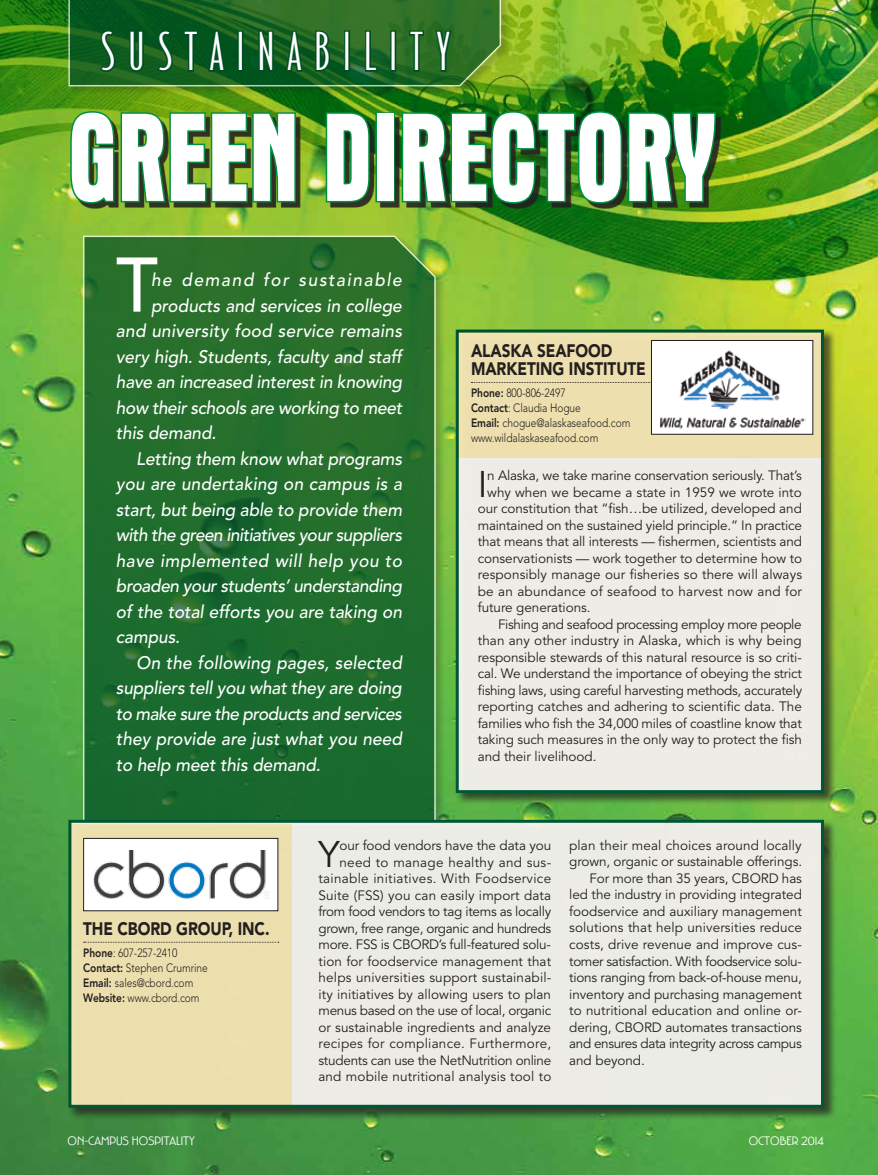
<style>
.page{position:relative;width:878px;height:1175px;background:#fff}
.page>*{position:absolute;margin:0;border:0;box-sizing:border-box;transform-origin:0 0}
.t1{font:700 condensed 127.5px "Aurora BT";letter-spacing:-.005em;color:#fff;scale:.85 1}
.t2{font:500 76.5px "Avenir";color:#fff;scale:.96 1}
.t3{font:300 49.5px "Bodega Sans";letter-spacing:.27em;color:#fff}
.t4{font:36.75px "Avenir";color:#231f20}
.t5{font:italic 500 18px "Avenir";letter-spacing:-.005em;color:#fff;scale:.96 1}
.t6{font:italic 500 18px "Avenir";letter-spacing:-.03em;color:#fff;scale:.96 1}
.t7{font:900 18px/18px "Avenir";letter-spacing:-.005em;color:#231f20;scale:.85 1}
.t8{font:italic 500 18px "Avenir";letter-spacing:-.025em;color:#fff;scale:.96 1}
.t9{font:italic 500 18px "Avenir";letter-spacing:.015em;color:#fff;scale:.96 1}
.t10{font:italic 500 18px "Avenir";letter-spacing:.025em;color:#fff;scale:.96 1}
.t11{font:italic 500 18px "Avenir";letter-spacing:.09em;color:#fff;scale:.96 1}
.t12{font:13.5px/16.5px "Avenir";letter-spacing:-.005em;color:#231f20;text-align:right}
.t13{font:13.5px "Avenir";letter-spacing:-.025em;color:#231f20}
.t14{font:13.5px "Avenir";letter-spacing:.015em;color:#231f20}
.t15{font:13.5px "Avenir";letter-spacing:-.03em;color:#231f20}
.t16{font:13.5px "Hardwood LP";color:#fff}
.t17{font:300 12px/15px "Avenir";letter-spacing:-.005em;color:#231f20;scale:.85 1}
.s1{font-weight:800}
</style>
<div class="page">
<img style="left:0;top:356px;width:878px;height:818px">
<img style="left:0;top:0;width:878px;height:356px">
<div style="left:75px;top:116px;width:645px;height:92px;background:#231f20;opacity:.88"></div>
<svg style="left:69px;top:110px;width:228px;height:95px"></svg>
<svg style="left:324px;top:111px;width:47px;height:93px"></svg>
<div style="left:375px;top:112px;width:20px;height:90px;border:3px solid #009144"></div>
<svg style="left:400px;top:110px;width:317px;height:95px"></svg>
<div style="left:68px;top:0;width:442px;height:96px;background:#231f20;opacity:.32"></div>
<div style="left:82px;top:235px;width:363px;height:599px;background:#231f20;opacity:.32"></div>
<svg style="left:82px;top:235px;width:354px;height:584px"></svg>
<svg style="left:68px;top:0;width:434px;height:87px"></svg>
<div style="left:455px;top:329px;width:381px;height:476px;background:#231f20;opacity:.75"></div>
<div style="left:457px;top:331px;width:365px;height:460px;background:#edece6"></div>
<div style="left:455px;top:329px;width:369px;height:464px;border:3px solid #005837"></div>
<div style="left:457px;top:329px;width:365px;height:129px;background:#ede0ae"></div>
<svg style="left:471px;top:382px;width:180px;height:1px"></svg>
<div style="left:651px;top:340px;width:161px;height:94px;background:#fff"></div>
<img style="left:659px;top:350px;width:146px;height:79px">
<div style="left:651px;top:340px;width:162px;height:94px;border:1px solid #231f20"></div>
<div style="left:68px;top:819px;width:768px;height:301px;background:#231f20;opacity:.75"></div>
<div style="left:70px;top:821px;width:752px;height:285px;background:#ecece6"></div>
<div style="left:68px;top:819px;width:756px;height:288px;border:3px solid #005837"></div>
<div style="left:69px;top:824px;width:223px;height:280px;background:#ecdfae"></div>
<svg style="left:84px;top:941px;width:195px;height:1px"></svg>
<div style="left:84px;top:838px;width:194px;height:72px;background:#fff"></div>
<img style="left:93px;top:850px;width:175px;height:49px">
<div style="left:83px;top:838px;width:195px;height:73px;border:1px solid #231f20"></div>
<h3 class="t3" style="left:101px;top:23px;width:350px">SUSTAINABILITY</h3>
<h1 class="t1" style="left:68px;top:85px;width:763px">GREEN DIRECTORY</h1>
<h2 class="t2" style="left:116px;top:241px;width:45px">T</h2>
<h3 class="t11" style="left:151px;top:269px;width:263px">he demand for sustainable</h3>
<h3 class="t5" style="left:151px;top:295px;width:263px">products and services in college</h3>
<h3 class="t9" style="left:116px;top:320px;width:299px">and university food service remains</h3>
<h3 class="t5" style="left:116px;top:346px;width:299px">very high. Students, faculty and staff</h3>
<h3 class="t5" style="left:116px;top:371px;width:300px">have an increased interest in knowing</h3>
<h3 class="t5" style="left:116px;top:397px;width:300px">how their schools are working to meet</h3>
<h3 class="t5" style="left:116px;top:422px;width:106px">this demand.</h3>
<h3 class="t5" style="left:136px;top:448px;width:278px">Letting them know what programs</h3>
<h3 class="t5" style="left:116px;top:473px;width:299px">you are undertaking on campus is a</h3>
<h3 class="t5" style="left:116px;top:499px;width:299px">start, but being able to provide them</h3>
<h3 class="t6" style="left:116px;top:524px;width:299px">with the green initiatives your suppliers</h3>
<h3 class="t10" style="left:116px;top:550px;width:299px">have implemented will help you to</h3>
<h3 class="t8" style="left:116px;top:575px;width:299px">broaden your students’ understanding</h3>
<h3 class="t5" style="left:116px;top:601px;width:299px">of the total efforts you are taking on</h3>
<h3 class="t5" style="left:116px;top:626px;width:68px">campus.</h3>
<h3 class="t5" style="left:136px;top:652px;width:278px">On the following pages, selected</h3>
<h3 class="t5" style="left:116px;top:678px;width:299px">suppliers tell you what they are doing</h3>
<h3 class="t6" style="left:116px;top:703px;width:299px">to make sure the products and services</h3>
<h3 class="t5" style="left:116px;top:729px;width:299px">they provide are just what you need</h3>
<h3 class="t5" style="left:116px;top:754px;width:215px">to help meet this demand.</h3>
<h3 class="t7" style="left:471px;top:342px;width:207px">ALASKA SEAFOOD<br>MARKETING INSTITUTE</h3>
<p class="t17" style="left:471px;top:385px;width:189px"><span class="s1">Phone:</span> 800-806-2497<br><span class="s1">Contact</span>: Claudia Hogue<br><span class="s1">Email:</span> chogue@alaskaseafood.com www.wildalaskaseafood.com</p>
<h3 class="t4" style="left:477px;top:463px;width:11px">I</h3>
<p class="t12" style="left:487px;top:468px;width:316px">n Alaska, we take marine conservation seriously. That’s</p>
<p class="t12" style="left:487px;top:484px;width:316px">why when we became a state in 1959 we wrote into</p>
<p class="t12" style="left:477px;top:501px;width:325px">our constitution that “fish…be utilized, developed and</p>
<p class="t12" style="left:477px;top:517px;width:326px">maintained on the sustained yield principle.” In practice</p>
<p class="t12" style="left:477px;top:534px;width:325px">that means that all interests — fishermen, scientists and</p>
<p class="t12" style="left:477px;top:550px;width:326px">conservationists — work together to determine how to</p>
<p class="t12" style="left:477px;top:567px;width:326px">responsibly manage our fisheries so there will always</p>
<p class="t14" style="left:477px;top:583px;width:326px">be an abundance of seafood to harvest now and for</p>
<p class="t12" style="left:477px;top:600px;width:114px">future generations.</p>
<p class="t13" style="left:498px;top:616px;width:305px">Fishing and seafood processing employ more people</p>
<p class="t12" style="left:477px;top:633px;width:325px">than any other industry in Alaska, which is why being</p>
<p class="t12" style="left:477px;top:649px;width:326px">responsible stewards of this natural resource is so criti-</p>
<p class="t12" style="left:477px;top:666px;width:326px">cal. We understand the importance of obeying the strict</p>
<p class="t13" style="left:477px;top:682px;width:326px">fishing laws, using careful harvesting methods, accurately</p>
<p class="t12" style="left:477px;top:699px;width:325px">reporting catches and adhering to scientific data. The</p>
<p class="t12" style="left:477px;top:715px;width:325px">families who fish the 34,000 miles of coastline know that</p>
<p class="t12" style="left:477px;top:732px;width:326px">taking such measures in the only way to protect the fish</p>
<p class="t12" style="left:477px;top:748px;width:120px">and their livelihood.</p>
<h3 class="t7" style="left:83px;top:919px;width:221px">THE CBORD GROUP, INC.</h3>
<p class="t17" style="left:83px;top:945px;width:148px"><span class="s1">Phone</span>: 607-257-2410<br><span class="s1">Contact:</span> Stephen Crumrine<br><span class="s1">Email:</span> sales@cbord.com<br><span class="s1">Website:</span> www.cbord.com</p>
<p class="t12" style="left:318px;top:837px;width:234px">our food vendors have the data you need to manage healthy and sus&shy;tainable initiatives. With Foodservice Suite (FSS) you can easily import data from food vendors to tag items as locally grown, free range, organic and hundreds more. FSS is CBORD’s full-featured solu&shy;tion for foodservice management that helps universities support sustainabil&shy;ity initiatives by allowing users to plan menus based on the use of local, organic or sustainable ingredients and analyze recipes for compliance. Furthermore, students can use the NetNutrition online and mobile nutritional analysis tool to</p>
<p class="t12" style="left:569px;top:837px;width:234px">plan their meal choices around locally</p>
<h3 class="t4" style="left:318px;top:832px;width:23px">Y</h3>
<p class="t12" style="left:569px;top:854px;width:234px">grown, organic or sustainable offerings.</p>
<p class="t12" style="left:589px;top:870px;width:214px">For more than 35 years, CBORD has</p>
<p class="t12" style="left:569px;top:887px;width:234px">led the industry in providing integrated</p>
<p class="t12" style="left:569px;top:903px;width:234px">foodservice and auxiliary management</p>
<p class="t12" style="left:569px;top:920px;width:234px">solutions that help universities reduce</p>
<p class="t12" style="left:569px;top:936px;width:234px">costs, drive revenue and improve cus-</p>
<p class="t15" style="left:569px;top:953px;width:234px">tomer satisfaction. With foodservice solu-</p>
<p class="t12" style="left:569px;top:969px;width:234px">tions ranging from back-of-house menu,</p>
<p class="t12" style="left:569px;top:986px;width:234px">inventory and purchasing management</p>
<p class="t12" style="left:569px;top:1002px;width:234px">to nutritional education and online or-</p>
<p class="t12" style="left:569px;top:1019px;width:234px">dering, CBORD automates transactions</p>
<p class="t13" style="left:569px;top:1035px;width:234px">and ensures data integrity across campus</p>
<p class="t12" style="left:569px;top:1052px;width:77px">and beyond.</p>
<p class="t16" style="left:68px;top:1132px;width:129px">ON-CAMPUS HOSPITALITY</p>
<p class="t16" style="left:748px;top:1132px;width:77px">OCTOBER 2014</p>
</div>
